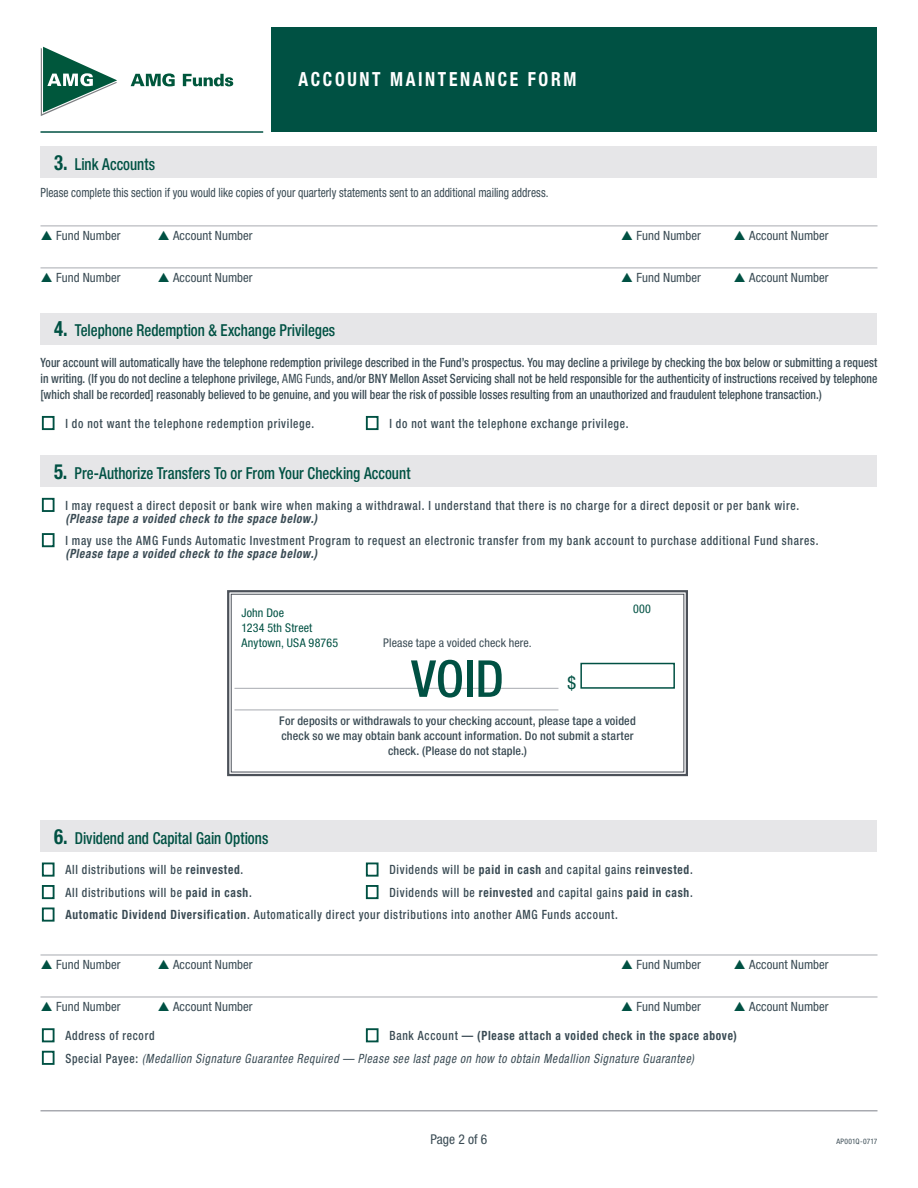
<style>
.page{position:relative;width:918px;height:1188px;background:#fff}
.page>*{position:absolute;margin:0;border:0;box-sizing:border-box;transform-origin:0 0}
.t1{font:500 condensed 51px "Helvetica Neue LT Std";color:#005143}
.t2{font:700 condensed 19.5px "Helvetica Neue LT Std";letter-spacing:.15em;color:#fff;scale:.9 1}
.t3{font:condensed 18px "Helvetica Neue LT Std";color:#005143}
.t4{font:500 condensed 16.5px "Helvetica Neue LT Std";color:#005143;scale:.9 1}
.t5{font:condensed 13.5px "Helvetica Neue LT Std";color:#3a4b54}
.t6{font:500 condensed 12.75px/15.8px "Helvetica Neue LT Std";letter-spacing:.06em;color:#3a4b54;text-align:justify;scale:.9 1}
.t7{font:condensed 12.75px "Helvetica Neue LT Std";letter-spacing:.005em;color:#3a4b54}
.t8{font:italic condensed 12.75px/22.5px "Helvetica Neue LT Std";letter-spacing:.055em;color:#3a4b54;scale:.9 1}
.t9{font:condensed 12.75px "Helvetica Neue LT Std";letter-spacing:.005em;color:#3a4b54;scale:.9 1}
.t10{font:italic 700 condensed 12.75px "Helvetica Neue LT Std";letter-spacing:.06em;color:#3a4b54;scale:.9 1}
.t11{font:500 condensed 12px/15px "Helvetica Neue LT Std";letter-spacing:.015em;color:#3a4b54;text-align:center}
.t12{font:condensed 12px/15px "Helvetica Neue LT Std";letter-spacing:.015em;color:#005143}
.t13{font:condensed 12px "Helvetica Neue LT Std";letter-spacing:.01em;color:#3a4b54}
.t14{font:condensed 7.5px "Helvetica Neue LT Std";letter-spacing:.02em;color:#3a4b54}
.s1{font-weight:700;font-size:21px}
.s2{font-weight:400}
.s3{font-weight:700}
.s4{font-weight:500;font-style:normal}
.s5{font-weight:700;font-style:normal}
</style>
<div class="page">
<div style="left:272px;top:27px;width:606px;height:105px;background:#005143"></div>
<hr style="left:40px;top:1110px;width:838px;height:2px;background:#a8aab0">
<hr style="left:40px;top:131px;width:223px;height:2px;background:#005143">
<svg style="left:41px;top:47px;width:76px;height:69px"></svg>
<svg style="left:131px;top:73px;width:44px;height:13px"></svg>
<svg style="left:183px;top:74px;width:50px;height:12px"></svg>
<hr style="left:40px;top:226px;width:838px;height:1px;background:#a8aab0">
<hr style="left:40px;top:268px;width:838px;height:1px;background:#a8aab0">
<hr style="left:40px;top:955px;width:838px;height:1px;background:#a8aab0">
<hr style="left:40px;top:997px;width:838px;height:1px;background:#a8aab0">
<div style="left:40px;top:146px;width:837px;height:32px;background:#e6e6e8"></div>
<div style="left:40px;top:313px;width:837px;height:32px;background:#e6e6e8"></div>
<div style="left:42px;top:416px;width:13px;height:14px;border:2px solid #005143"></div>
<div style="left:366px;top:416px;width:13px;height:14px;border:2px solid #005143"></div>
<div style="left:40px;top:456px;width:837px;height:31px;background:#e6e6e8"></div>
<div style="left:42px;top:498px;width:13px;height:14px;border:2px solid #005143"></div>
<div style="left:42px;top:533px;width:13px;height:14px;border:2px solid #005143"></div>
<div style="left:40px;top:820px;width:837px;height:32px;background:#e6e6e8"></div>
<div style="left:42px;top:863px;width:13px;height:14px;border:2px solid #005143"></div>
<div style="left:366px;top:863px;width:13px;height:14px;border:2px solid #005143"></div>
<div style="left:42px;top:885px;width:13px;height:14px;border:2px solid #005143"></div>
<div style="left:366px;top:885px;width:13px;height:14px;border:2px solid #005143"></div>
<div style="left:42px;top:908px;width:13px;height:14px;border:2px solid #005143"></div>
<div style="left:42px;top:1028px;width:13px;height:14px;border:2px solid #005143"></div>
<div style="left:366px;top:1028px;width:13px;height:14px;border:2px solid #005143"></div>
<div style="left:42px;top:1051px;width:13px;height:14px;border:2px solid #005143"></div>
<svg style="left:227px;top:590px;width:461px;height:187px"></svg>
<div style="left:231px;top:594px;width:453px;height:178px;border:1px solid #4c5159"></div>
<h2 class="t2" style="left:298px;top:68px;width:310px">ACCOUNT MAINTENANCE FORM</h2>
<p class="t4" style="left:54px;top:154px;width:114px"><span class="s1">3.</span> Link Accounts</p>
<p class="t9" style="left:40px;top:185px;width:566px">Please complete this section if you would like copies of your quarterly statements sent to an additional mailing address.</p>
<p class="t7" style="left:56px;top:228px;width:66px">Fund Number</p>
<p class="t7" style="left:173px;top:228px;width:81px">Account Number</p>
<p class="t7" style="left:637px;top:228px;width:66px">Fund Number</p>
<p class="t7" style="left:749px;top:228px;width:81px">Account Number</p>
<p class="t7" style="left:56px;top:270px;width:66px">Fund Number</p>
<p class="t7" style="left:173px;top:270px;width:81px">Account Number</p>
<p class="t7" style="left:637px;top:270px;width:66px">Fund Number</p>
<p class="t7" style="left:749px;top:270px;width:81px">Account Number</p>
<p class="t4" style="left:54px;top:321px;width:314px"><span class="s1">4.</span> Telephone Redemption &amp; Exchange Privileges</p>
<p class="t6" style="left:40px;top:354px;width:932px">Your account will automatically have the telephone redemption privilege described in the Fund’s prospectus. You may decline a privilege by checking the box below or submitting a request in writing. (If you do not decline a telephone privilege, <span class="s2">AMG Funds</span>, and/or BNY Mellon Asset Servicing shall not be held responsible for the authenticity of instructions received by telephone [which shall be recorded] reasonably believed to be genuine, and you will bear the risk of possible losses resulting from an unauthorized and fraudulent telephone transaction.)</p>
<p class="t6" style="left:66px;top:415px;width:278px">I do not want the telephone redemption privilege.</p>
<p class="t6" style="left:390px;top:415px;width:267px">I do not want the telephone exchange privilege.</p>
<p class="t4" style="left:54px;top:463px;width:398px"><span class="s1">5.</span> Pre-Authorize Transfers To or From Your Checking Account</p>
<p class="t6" style="left:65px;top:497px;width:817px">I may request a direct deposit or bank wire when making a withdrawal. I understand that there is no charge for a direct deposit or per bank wire.</p>
<p class="t10" style="left:65px;top:511px;width:281px">(Please tape a voided check to the space below.)</p>
<p class="t6" style="left:65px;top:532px;width:838px">I may use the AMG Funds Automatic Investment Program to request an electronic transfer from my bank account to purchase additional Fund shares.</p>
<p class="t10" style="left:65px;top:546px;width:281px">(Please tape a voided check to the space below.)</p>
<p class="t12" style="left:242px;top:605px;width:98px">John Doe<br>1234 5th Street<br>Anytown, USA 98765</p>
<p class="t13" style="left:383px;top:636px;width:150px">Please tape a voided check here.</p>
<h1 class="t1" style="left:411px;top:648px;width:94px">VOID</h1>
<h3 class="t3" style="left:567px;top:672px;width:10px">$</h3>
<p class="t12" style="left:633px;top:601px;width:20px">000</p>
<p class="t11" style="left:279px;top:713px;width:358px">For deposits or withdrawals to your checking account, please tape a voided check so we may obtain bank account information. Do not submit a starter check. (Please do not staple.)</p>
<p class="t4" style="left:54px;top:828px;width:240px"><span class="s1">6.</span> Dividend and Capital Gain Options</p>
<p class="t6" style="left:65px;top:862px;width:199px">All distributions will be <span class="s3">reinvested</span>.</p>
<p class="t6" style="left:389px;top:862px;width:339px">Dividends will be <span class="s3">paid in cash</span> and capital gains <span class="s3">reinvested</span>.</p>
<p class="t6" style="left:65px;top:884px;width:209px">All distributions will be <span class="s3">paid in cash</span>.</p>
<p class="t6" style="left:65px;top:881px;width:699px;line-height:22.5px;text-indent:324px">Dividends will be <span class="s3">reinvested</span> and capital gains <span class="s3">paid in cash</span>.<br><span class="s3">Automatic Dividend Diversification</span>. Automatically direct your distributions into another AMG Funds account.</p>
<p class="t7" style="left:56px;top:957px;width:66px">Fund Number</p>
<p class="t7" style="left:173px;top:957px;width:81px">Account Number</p>
<p class="t7" style="left:637px;top:957px;width:66px">Fund Number</p>
<p class="t7" style="left:749px;top:957px;width:81px">Account Number</p>
<p class="t7" style="left:56px;top:999px;width:66px">Fund Number</p>
<p class="t7" style="left:173px;top:999px;width:81px">Account Number</p>
<p class="t7" style="left:637px;top:999px;width:66px">Fund Number</p>
<p class="t7" style="left:749px;top:999px;width:81px">Account Number</p>
<p class="t6" style="left:65px;top:1028px;width:101px">Address of record</p>
<p class="t8" style="left:65px;top:1025px;width:748px;text-indent:324px"><span class="s4">Bank Account —</span> <span class="s5">(Please attach a voided check in the space above)<br></span><span class="s4">Special Payee:</span> (Medallion Signature Guarantee Required — Please see last page on how to obtain Medallion Signature Guarantee)</p>
<p class="t5" style="left:431px;top:1131px;width:58px">Page 2 of 6</p>
<p class="t14" style="left:837px;top:1137px;width:42px">AP001Q-0717</p>
</div>
